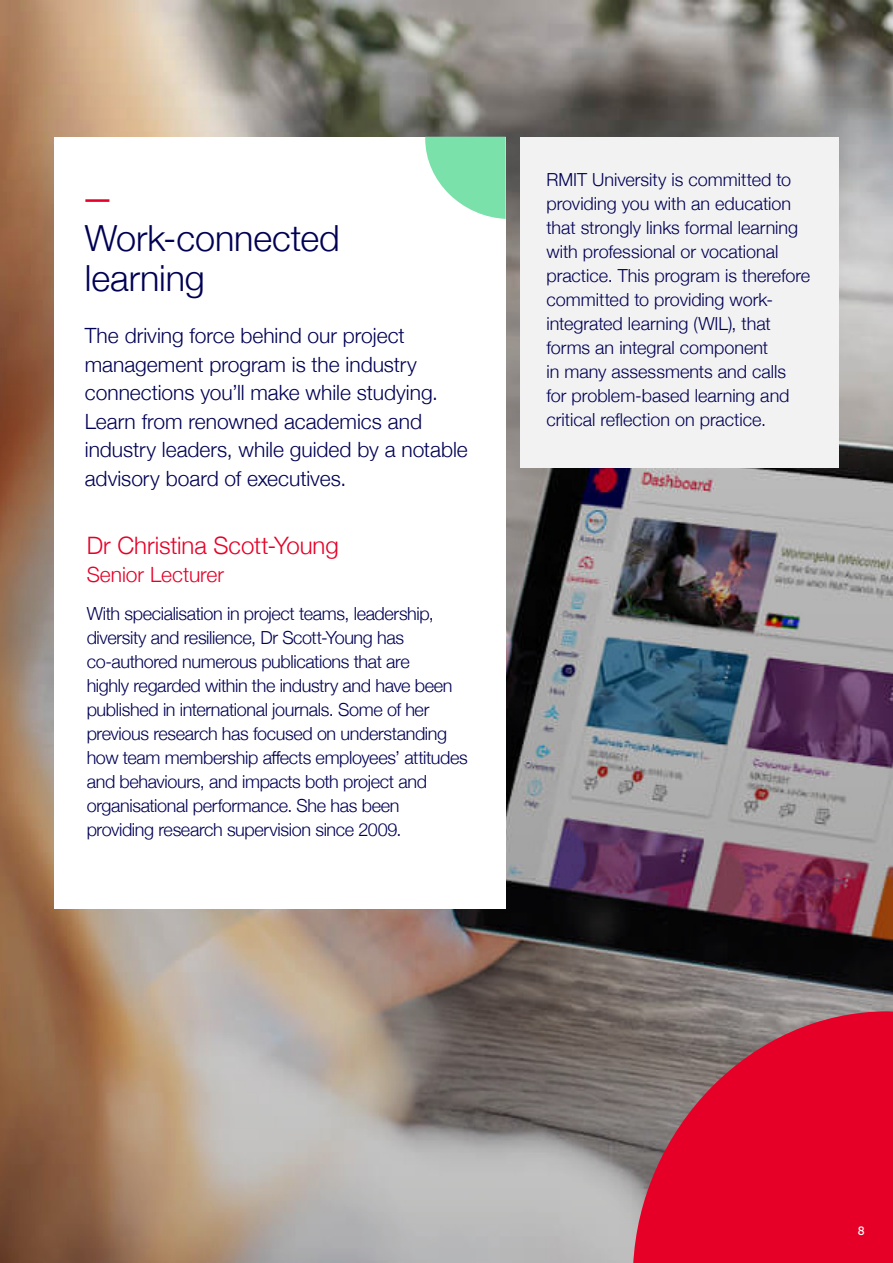
<style>
.page{position:relative;width:893px;height:1263px;background:#fff}
.page>*{position:absolute;margin:0;border:0;box-sizing:border-box;transform-origin:0 0}
.t1{font:300 36px/40.5px "Helvetica Neue";letter-spacing:-.005em;color:#000054}
.t2{font:33px "Museo 500";color:#e60029}
.t3{font:300 24px "Helvetica Neue";letter-spacing:-.005em;color:#e60028}
.t4{font:300 21px/28.5px "Helvetica Neue";color:#000054}
.t5{font:300 21px "Helvetica Neue";color:#e60028}
.t6{font:300 18px/24px "Helvetica Neue";letter-spacing:-.015em;color:#000054}
.t7{font:12px "Museo 500";color:#fff}
</style>
<div class="page">
<img style="left:0;top:0;width:893px;height:1263px">
<div style="left:54px;top:137px;width:452px;height:771px;background:#fff"></div>
<div style="left:521px;top:137px;width:318px;height:330px;background:#f2f2f2"></div>
<svg style="left:425px;top:137px;width:81px;height:82px"></svg>
<svg style="left:633px;top:1011px;width:260px;height:252px;background:#ce1c3a"></svg>
<h2 class="t2" style="left:84px;top:180px;width:30px">—</h2>
<h1 class="t1" style="left:85px;top:215px;width:256px">Work-connected learning</h1>
<p class="t4" style="left:85px;top:320px;width:384px">The driving force behind our project management program is the industry connections you’ll make while studying.<br>Learn from renowned academics and industry leaders, while guided by a notable advisory board of executives.</p>
<h3 class="t3" style="left:87px;top:526px;width:254px">Dr Christina Scott-Young</h3>
<p class="t5" style="left:87px;top:558px;width:139px">Senior Lecturer</p>
<p class="t6" style="left:87px;top:600px;width:383px">With specialisation in project teams, leadership, diversity and resilience, Dr Scott-Young has co-authored numerous publications that are<br>highly regarded within the industry and have been published in international journals. Some of her previous research has focused on understanding how team membership affects employees’ attitudes and behaviours, and impacts both project and organisational performance. She has been providing research supervision since 2009.</p>
<p class="t6" style="left:546px;top:166px;width:265px">RMIT University is committed to providing you with an education that strongly links formal learning with professional or vocational practice. This program is therefore committed to providing work&shy;integrated learning (WIL), that forms an integral component<br>in many assessments and calls for problem-based learning and critical reflection on practice.</p>
<p class="t7" style="left:858px;top:1224px;width:8px">8</p>
</div>
